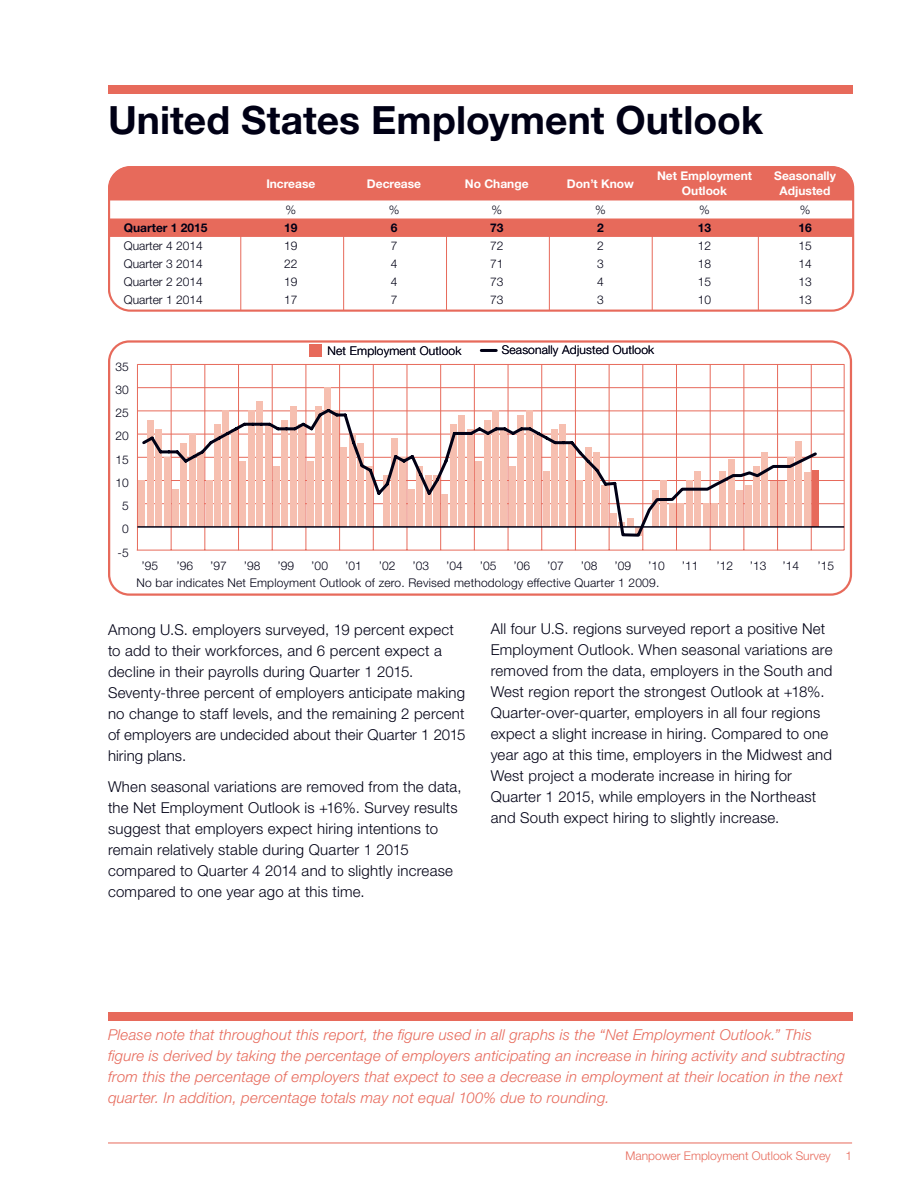
<style>
.page{position:relative;width:918px;height:1188px;background:#fff}
.page>*{position:absolute;margin:0;border:0;box-sizing:border-box;transform-origin:0 0}
.Section_Headings{font:700 39px "Helvetica Neue LT Std";letter-spacing:.005em;color:#000015}
.TEXT{font:300 15px/21px "Helvetica Neue LT Std";letter-spacing:.015em;color:#000015}
.t1{font:italic 300 15px/21px "Helvetica Neue LT Std";letter-spacing:.015em;color:#e76a5b}
.t2{font:300 12px "Helvetica Neue LT Std";letter-spacing:.015em;color:#000015}
.t3{font:700 12px/14.4px "Helvetica Neue LT Std";color:#fff;text-align:center}
.t4{font:300 12px "Helvetica Neue LT Std";color:#e76a5b}
.t5{font:700 12px "Helvetica Neue LT Std";color:#000015}
</style>
<div class="page">
<hr style="left:108px;top:1143px;width:744px;height:1px;background:#e76a5b">
<div style="left:109px;top:167px;width:744px;height:144px;background:#e76a5b;border-radius:21px"></div>
<div style="left:109px;top:237px;width:744px;height:78px;background:#fff"></div>
<hr style="left:758px;top:167px;width:1px;height:143px;background:#e76a5b">
<hr style="left:652px;top:167px;width:1px;height:143px;background:#e76a5b">
<hr style="left:549px;top:167px;width:1px;height:143px;background:#e76a5b">
<hr style="left:446px;top:167px;width:1px;height:143px;background:#e76a5b">
<hr style="left:343px;top:167px;width:1px;height:143px;background:#e76a5b">
<hr style="left:241px;top:167px;width:1px;height:143px;background:#e76a5b">
<div style="left:109px;top:201px;width:744px;height:18px;background:#fff"></div>
<div style="left:108px;top:166px;width:746px;height:146px;border:2px solid #e76a5b;border-radius:21px"></div>
<svg style="left:108px;top:340px;width:744px;height:256px"></svg>
<div style="left:108px;top:85px;width:744px;height:9px;background:#e76a5b"></div>
<div style="left:108px;top:1013px;width:744px;height:8px;background:#e76a5b"></div>
<p class="Section_Headings" style="left:108px;top:96px;width:657px">United States Employment Outlook</p>
<p class="t3" style="left:266px;top:176px;width:51px">Increase</p>
<p class="t3" style="left:367px;top:176px;width:56px">Decrease</p>
<p class="t3" style="left:465px;top:176px;width:65px">No Change</p>
<p class="t3" style="left:567px;top:176px;width:68px">Don’t Know</p>
<p class="t3" style="left:657px;top:169px;width:97px">Net Employment<br>Outlook</p>
<p class="t3" style="left:774px;top:169px;width:63px">Seasonally<br>Adjusted</p>
<p class="t2" style="left:286px;top:203px;width:12px">%</p>
<p class="t2" style="left:389px;top:203px;width:12px">%</p>
<p class="t2" style="left:491px;top:203px;width:12px">%</p>
<p class="t2" style="left:595px;top:203px;width:12px">%</p>
<p class="t2" style="left:699px;top:203px;width:12px">%</p>
<p class="t2" style="left:800px;top:203px;width:12px">%</p>
<p class="t5" style="left:124px;top:220px;width:85px">Quarter 1 2015</p>
<p class="t5" style="left:284px;top:220px;width:15px">19</p>
<p class="t5" style="left:391px;top:220px;width:8px">6</p>
<p class="t5" style="left:490px;top:220px;width:15px">73</p>
<p class="t5" style="left:597px;top:220px;width:8px">2</p>
<p class="t5" style="left:698px;top:220px;width:15px">13</p>
<p class="t5" style="left:798px;top:220px;width:15px">16</p>
<p class="t2" style="left:124px;top:239px;width:80px">Quarter 4 2014</p>
<p class="t2" style="left:284px;top:239px;width:15px">19</p>
<p class="t2" style="left:391px;top:239px;width:8px">7</p>
<p class="t2" style="left:490px;top:239px;width:15px">72</p>
<p class="t2" style="left:597px;top:239px;width:8px">2</p>
<p class="t2" style="left:698px;top:239px;width:15px">12</p>
<p class="t2" style="left:798px;top:239px;width:15px">15</p>
<p class="t2" style="left:124px;top:257px;width:80px">Quarter 3 2014</p>
<p class="t2" style="left:284px;top:257px;width:15px">22</p>
<p class="t2" style="left:391px;top:257px;width:8px">4</p>
<p class="t2" style="left:490px;top:257px;width:15px">71</p>
<p class="t2" style="left:597px;top:257px;width:8px">3</p>
<p class="t2" style="left:698px;top:257px;width:15px">18</p>
<p class="t2" style="left:798px;top:257px;width:15px">14</p>
<p class="t2" style="left:124px;top:275px;width:80px">Quarter 2 2014</p>
<p class="t2" style="left:284px;top:275px;width:15px">19</p>
<p class="t2" style="left:391px;top:275px;width:8px">4</p>
<p class="t2" style="left:490px;top:275px;width:15px">73</p>
<p class="t2" style="left:597px;top:275px;width:8px">4</p>
<p class="t2" style="left:698px;top:275px;width:15px">15</p>
<p class="t2" style="left:798px;top:275px;width:15px">13</p>
<p class="t2" style="left:124px;top:293px;width:80px">Quarter 1 2014</p>
<p class="t2" style="left:284px;top:293px;width:15px">17</p>
<p class="t2" style="left:391px;top:293px;width:8px">7</p>
<p class="t2" style="left:490px;top:293px;width:15px">73</p>
<p class="t2" style="left:597px;top:293px;width:8px">3</p>
<p class="t2" style="left:698px;top:293px;width:15px">10</p>
<p class="t2" style="left:798px;top:293px;width:15px">13</p>
<p class="t2" style="left:115px;top:359px;width:15px">35</p>
<p class="t2" style="left:115px;top:382px;width:15px">30</p>
<p class="t2" style="left:115px;top:406px;width:15px">25</p>
<p class="t2" style="left:115px;top:429px;width:15px">20</p>
<p class="t2" style="left:115px;top:452px;width:15px">15</p>
<p class="t2" style="left:115px;top:475px;width:15px">10</p>
<p class="t2" style="left:122px;top:499px;width:8px">5</p>
<p class="t2" style="left:122px;top:522px;width:8px">0</p>
<p class="t2" style="left:118px;top:545px;width:13px">-5</p>
<p class="t2" style="left:328px;top:343px;width:135px">Net Employment Outlook</p>
<p class="t2" style="left:502px;top:343px;width:154px">Seasonally Adjusted Outlook</p>
<p class="t2" style="left:142px;top:558px;width:18px">’95</p>
<p class="t2" style="left:177px;top:558px;width:18px">’96</p>
<p class="t2" style="left:210px;top:558px;width:18px">’97</p>
<p class="t2" style="left:244px;top:558px;width:18px">’98</p>
<p class="t2" style="left:278px;top:558px;width:18px">’99</p>
<p class="t2" style="left:311px;top:558px;width:18px">’00</p>
<p class="t2" style="left:345px;top:558px;width:18px">’01</p>
<p class="t2" style="left:379px;top:558px;width:18px">’02</p>
<p class="t2" style="left:412px;top:558px;width:18px">’03</p>
<p class="t2" style="left:446px;top:558px;width:18px">’04</p>
<p class="t2" style="left:480px;top:558px;width:18px">’05</p>
<p class="t2" style="left:514px;top:558px;width:18px">’06</p>
<p class="t2" style="left:547px;top:558px;width:18px">’07</p>
<p class="t2" style="left:581px;top:558px;width:18px">’08</p>
<p class="t2" style="left:615px;top:558px;width:18px">’09</p>
<p class="t2" style="left:648px;top:558px;width:18px">’10</p>
<p class="t2" style="left:682px;top:558px;width:18px">’11</p>
<p class="t2" style="left:716px;top:558px;width:18px">’12</p>
<p class="t2" style="left:750px;top:558px;width:18px">’13</p>
<p class="t2" style="left:783px;top:558px;width:18px">’14</p>
<p class="t2" style="left:818px;top:558px;width:18px">’15</p>
<p class="t2" style="left:137px;top:576px;width:524px">No bar indicates Net Employment Outlook of zero. Revised methodology effective Quarter 1 2009.</p>
<p class="TEXT" style="left:108px;top:619px;width:359px">Among U.S. employers surveyed, 19 percent expect to add to their workforces, and 6 percent expect a decline in their payrolls during Quarter 1 2015.<br>Seventy-three percent of employers anticipate making no change to staff levels, and the remaining 2 percent of employers are undecided about their Quarter 1 2015 hiring plans.</p>
<p class="TEXT" style="left:108px;top:776px;width:355px">When seasonal variations are removed from the data, the Net Employment Outlook is +16%. Survey results suggest that employers expect hiring intentions to remain relatively stable during Quarter 1 2015 compared to Quarter 4 2014 and to slightly increase compared to one year ago at this time.</p>
<p class="TEXT" style="left:491px;top:618px;width:343px">All four U.S. regions surveyed report a positive Net Employment Outlook. When seasonal variations are removed from the data, employers in the South and West region report the strongest Outlook at +18%.<br>Quarter-over-quarter, employers in all four regions expect a slight increase in hiring. Compared to one year ago at this time, employers in the Midwest and West project a moderate increase in hiring for Quarter 1 2015, while employers in the Northeast and South expect hiring to slightly increase.</p>
<p class="t1" style="left:108px;top:1024px;width:739px">Please note that throughout this report, the figure used in all graphs is the “Net Employment Outlook.” This figure is derived by taking the percentage of employers anticipating an increase in hiring activity and subtracting from this the percentage of employers that expect to see a decrease in employment at their location in the next quarter. In addition, percentage totals may not equal 100% due to rounding.</p>
<p class="t4" style="left:625px;top:1149px;width:228px">Manpower Employment Outlook Survey 1</p>
</div>
